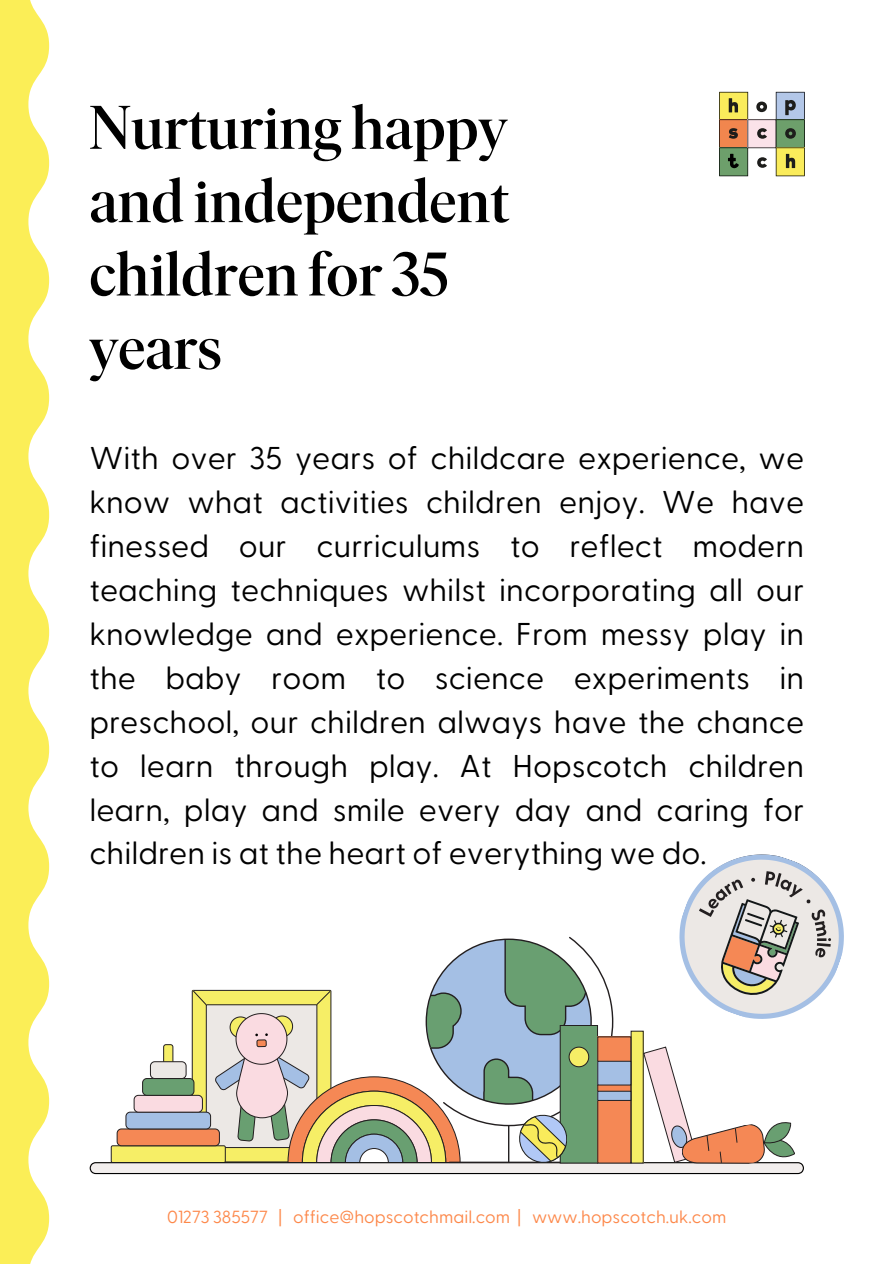
<style>
.page{position:relative;width:894px;height:1264px;background:#fff}
.page>*{position:absolute;margin:0;border:0;box-sizing:border-box;transform-origin:0 0}
.t1{font:500 61.35px/73.3px "Ivar Display";color:#000}
.t2{font:31.5px/43.8px "Greycliff CF";color:#000;text-align:justify}
.t3{font:17.55px "Greycliff CF";color:#fd884a}
</style>
<div class="page">
<svg style="left:0;top:0;width:49px;height:1263px;fill:#fbee57"></svg>
<svg style="left:89px;top:854px;width:755px;height:320px"></svg>
<svg style="left:719px;top:92px;width:85px;height:84px"></svg>
<p class="t1" style="left:89px;top:97px;width:421px">Nurturing happy and independent children for 35 years</p>
<p class="t2" style="left:89px;top:434px;width:716px">With over 35 years of childcare experience, we know what activities children enjoy. We have finessed our curriculums to reflect modern teaching techniques whilst incorporating all our knowledge and experience. From messy play in the baby room to science experiments in preschool, our children always have the chance to learn through play. At Hopscotch children learn, play and smile every day and caring for children is at the heart of everything we do.</p>
<h1 class="t3" style="left:167px;top:1205px;width:560px">01273 385577 | office@hopscotchmail.com | www.hopscotch.uk.com</h1>
</div>
